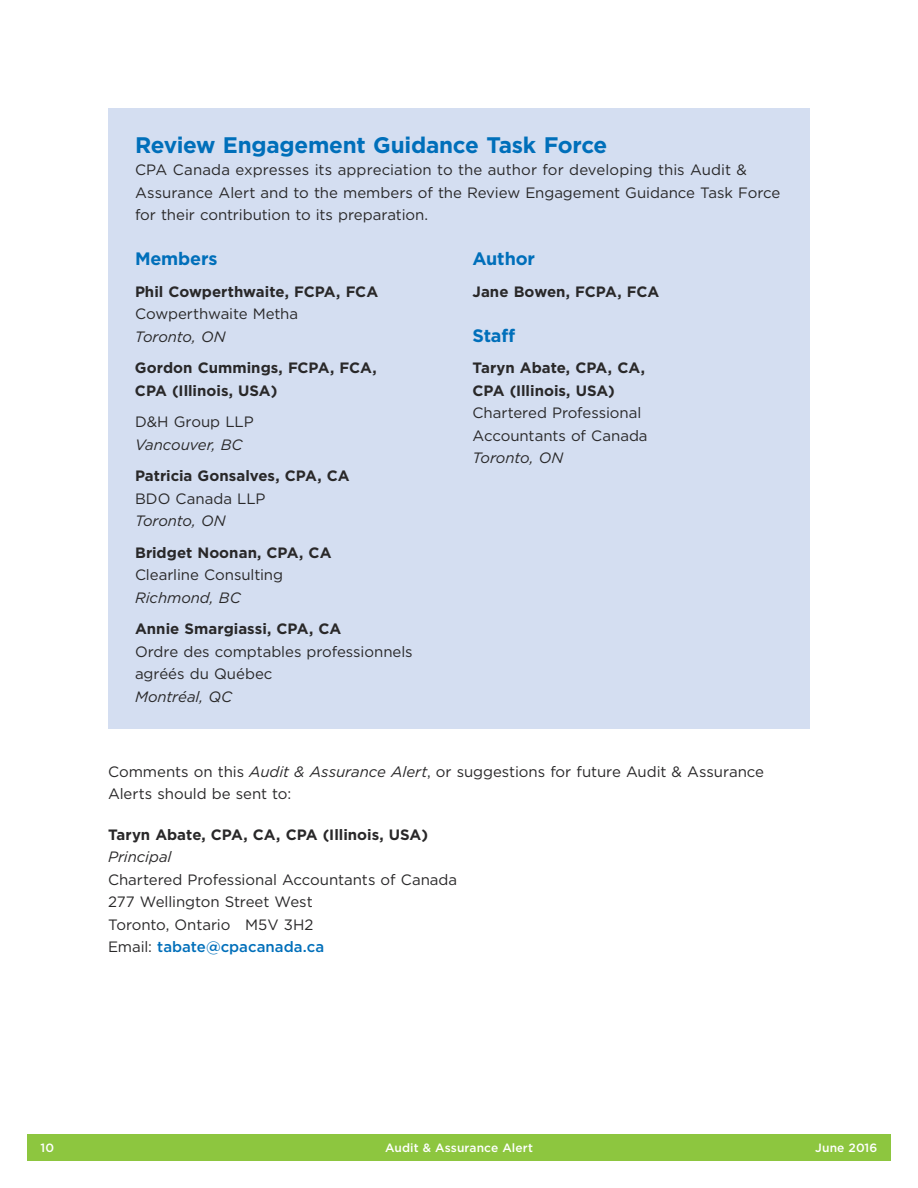
<style>
.page{position:relative;width:918px;height:1188px;background:#fff}
.page>*{position:absolute;margin:0;border:0;box-sizing:border-box;transform-origin:0 0}
.t1{font:700 22.5px "Gotham";letter-spacing:-.015em;color:#006fba}
.t2{font:700 18px "Gotham";letter-spacing:-.01em;color:#006fba}
.t3{font:15px/22.5px "Gotham";letter-spacing:-.005em;color:#292829}
.t4{font:700 15px/22.5px "Gotham";color:#292829}
.t5{font:italic 15px/22.5px "Gotham";letter-spacing:-.005em;color:#292829}
.t6{font:500 15px "Gotham";color:#006fba}
.t7{font:500 12px "Gotham";letter-spacing:.01em;color:#fff}
.s1{font-style:italic}
.s2{font-style:normal}
.s3{font-weight:400;color:#292829}
</style>
<div class="page">
<div style="left:108px;top:108px;width:702px;height:621px;background:#d4def1"></div>
<div style="left:27px;top:1134px;width:864px;height:27px;background:#8dc63f"></div>
<h2 class="t1" style="left:135px;top:130px;width:474px">Review Engagement Guidance Task Force</h2>
<p class="t3" style="left:135px;top:159px;width:647px">CPA Canada expresses its appreciation to the author for developing this Audit &amp;<br>Assurance Alert and to the members of the Review Engagement Guidance Task Force for their contribution to its preparation.</p>
<h3 class="t2" style="left:135px;top:247px;width:84px">Members</h3>
<p class="t4" style="left:135px;top:280px;width:245px">Phil Cowperthwaite, FCPA, FCA</p>
<p class="t3" style="left:135px;top:303px;width:165px">Cowperthwaite Metha<br><span class="s1">Toronto, ON</span></p>
<p class="t4" style="left:135px;top:357px;width:243px">Gordon Cummings, FCPA, FCA,<br>CPA (Illinois, USA)</p>
<p class="t5" style="left:135px;top:411px;width:120px"><span class="s2">D&amp;H Group LLP<br></span>Vancouver, BC</p>
<p class="t4" style="left:135px;top:465px;width:216px">Patricia Gonsalves, CPA, CA</p>
<p class="t3" style="left:135px;top:487px;width:132px">BDO Canada LLP<br><span class="s1">Toronto, ON</span></p>
<p class="t4" style="left:135px;top:541px;width:198px">Bridget Noonan, CPA, CA</p>
<p class="t3" style="left:135px;top:564px;width:150px">Clearline Consulting<br><span class="s1">Richmond, BC</span></p>
<p class="t4" style="left:135px;top:618px;width:208px">Annie Smargiassi, CPA, CA</p>
<p class="t3" style="left:135px;top:640px;width:279px">Ordre des comptables professionnels agréés du Québec<br><span class="s1">Montréal, QC</span></p>
<h3 class="t2" style="left:472px;top:247px;width:64px">Author</h3>
<p class="t4" style="left:472px;top:280px;width:188px">Jane Bowen, FCPA, FCA</p>
<h3 class="t2" style="left:472px;top:324px;width:44px">Staf</h3>
<p class="t4" style="left:472px;top:357px;width:174px">Taryn Abate, CPA, CA,<br>CPA (Illinois, USA)</p>
<p class="t3" style="left:472px;top:402px;width:177px">Chartered Professional<br>Accountants of Canada<br><span class="s1">Toronto, ON</span></p>
<p class="t3" style="left:108px;top:760px;width:658px">Comments on this <span class="s1">Audit &amp; Assurance Alert</span>, or suggestions for future Audit &amp; Assurance<br>Alerts should be sent to:</p>
<p class="t4" style="left:108px;top:823px;width:322px">Taryn Abate, CPA, CA, CPA (Illinois, USA)</p>
<p class="t5" style="left:108px;top:846px;width:65px">Principal</p>
<p class="t3" style="left:108px;top:868px;width:351px">Chartered Professional Accountants of Canada</p>
<p class="t3" style="left:108px;top:891px;width:206px">277 Wellington Street West</p>
<p class="t3" style="left:108px;top:913px;width:207px">Toronto, Ontario M5V 3H2</p>
<p class="t6" style="left:108px;top:937px;width:218px"><span class="s3">Email:</span> tabate@cpacanada.ca</p>
<p class="t7" style="left:40px;top:1140px;width:15px">10</p>
<p class="t7" style="left:385px;top:1140px;width:149px">Audit &amp; Assurance Alert</p>
<p class="t7" style="left:815px;top:1140px;width:64px">June 2016</p>
</div>
